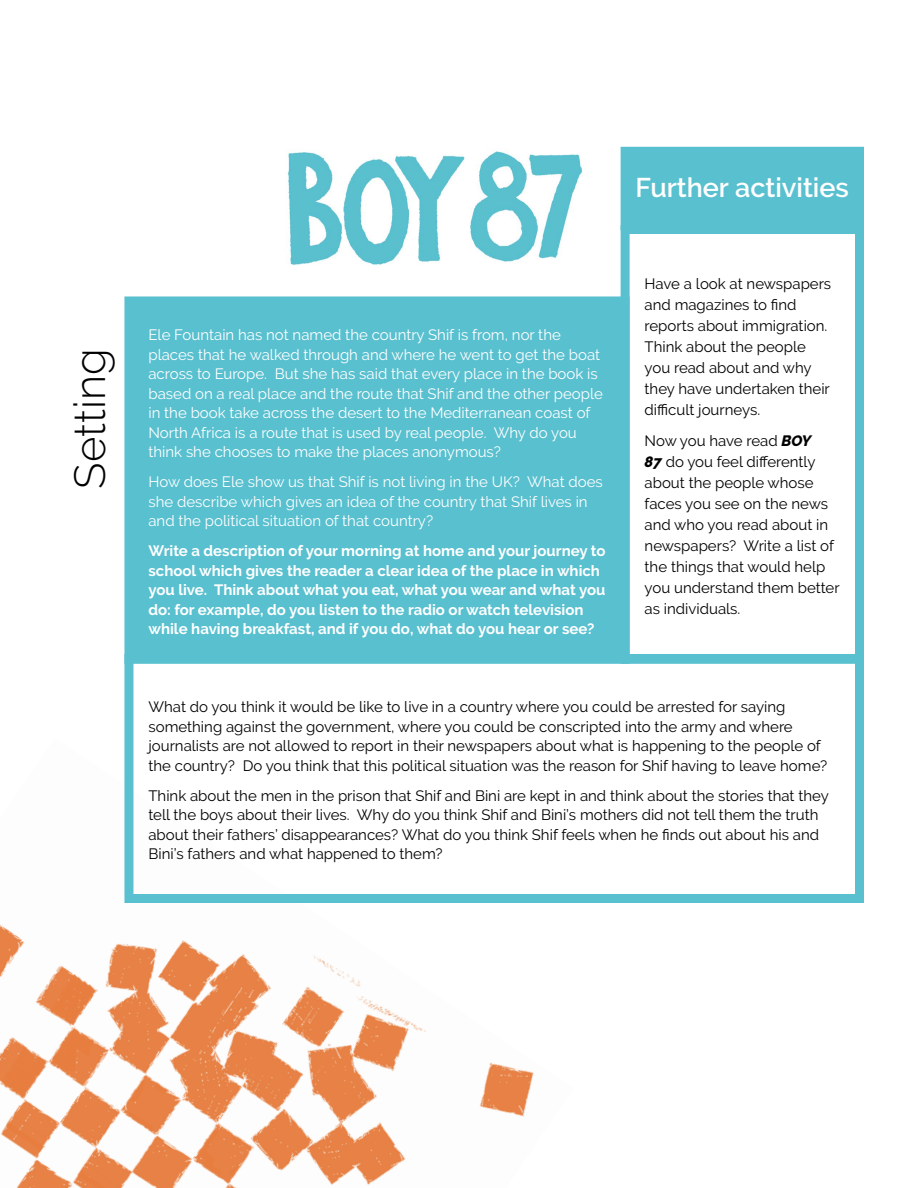
<style>
.page{position:relative;width:918px;height:1188px;background:#fff}
.page>*{position:absolute;margin:0;border:0;box-sizing:border-box;transform-origin:0 0}
.t1{font:300 43.5px "Raleway";color:#000}
.t2{font:600 27px "Raleway";color:#fff}
.t3{font:15px/21px "Raleway";color:#000}
.t4{font:15px/19.5px "Raleway";color:#fff}
.t5{font:700 15px/19.5px "Raleway";color:#fff}
.s1{font-weight:800;font-style:italic}
</style>
<div class="page">
<img style="left:0;top:924px;width:534px;height:264px">
<div style="left:621px;top:225px;width:243px;height:439px;border:9px solid #59c0cf"></div>
<div style="left:625px;top:151px;width:235px;height:75px;background:#59c0cf"></div>
<div style="left:621px;top:147px;width:243px;height:83px;border:9px solid #59c0cf"></div>
<div style="left:129px;top:301px;width:496px;height:358px;background:#59c0cf"></div>
<div style="left:124px;top:296px;width:506px;height:368px;border:9px solid #59c0cf"></div>
<div style="left:124px;top:654px;width:740px;height:249px;border:9px solid #59c0cf"></div>
<img style="left:287px;top:151px;width:296px;height:114px">
<h2 class="t2" style="left:636px;top:172px;width:215px">Further activities</h2>
<h1 class="t1" style="left:64px;top:489px;width:142px;rotate:-90deg">Setting</h1>
<p class="t4" style="left:148px;top:325px;width:456px">Ele Fountain has not named the country Shif is from, nor the places that he walked through and where he went to get the boat across to Europe. But she has said that every place in the book is based on a real place and the route that Shif and the other people in the book take across the desert to the Mediterranean coast of North Africa is a route that is used by real people. Why do you think she chooses to make the places anonymous?</p>
<p class="t4" style="left:148px;top:472px;width:456px">How does Ele show us that Shif is not living in the UK? What does she describe which gives an idea of the country that Shif lives in and the political situation of that country?</p>
<p class="t5" style="left:148px;top:541px;width:459px">Write a description of your morning at home and your journey to school which gives the reader a clear idea of the place in which you live. Think about what you eat, what you wear and what you do: for example, do you listen to the radio or watch television while having breakfast, and if you do, what do you hear or see?</p>
<p class="t3" style="left:645px;top:273px;width:188px">Have a look at newspapers and magazines to find reports about immigration.<br>Think about the people you read about and why they have undertaken their difficult journeys.</p>
<p class="t3" style="left:645px;top:430px;width:197px">Now you have read <span class="s1">BOY<br>87</span> do you feel differently about the people whose faces you see on the news and who you read about in newspapers? Write a list of the things that would help you understand them better as individuals.</p>
<p class="t3" style="left:148px;top:697px;width:680px;line-height:19.5px">What do you think it would be like to live in a country where you could be arrested for saying something against the government, where you could be conscripted into the army and where journalists are not allowed to report in their newspapers about what is happening to the people of the country? Do you think that this political situation was the reason for Shif having to leave home?</p>
<p class="t3" style="left:148px;top:785px;width:682px;line-height:19.5px">Think about the men in the prison that Shif and Bini are kept in and think about the stories that they tell the boys about their lives. Why do you think Shif and Bini’s mothers did not tell them the truth about their fathers’ disappearances? What do you think Shif feels when he finds out about his and Bini’s fathers and what happened to them?</p>
</div>
